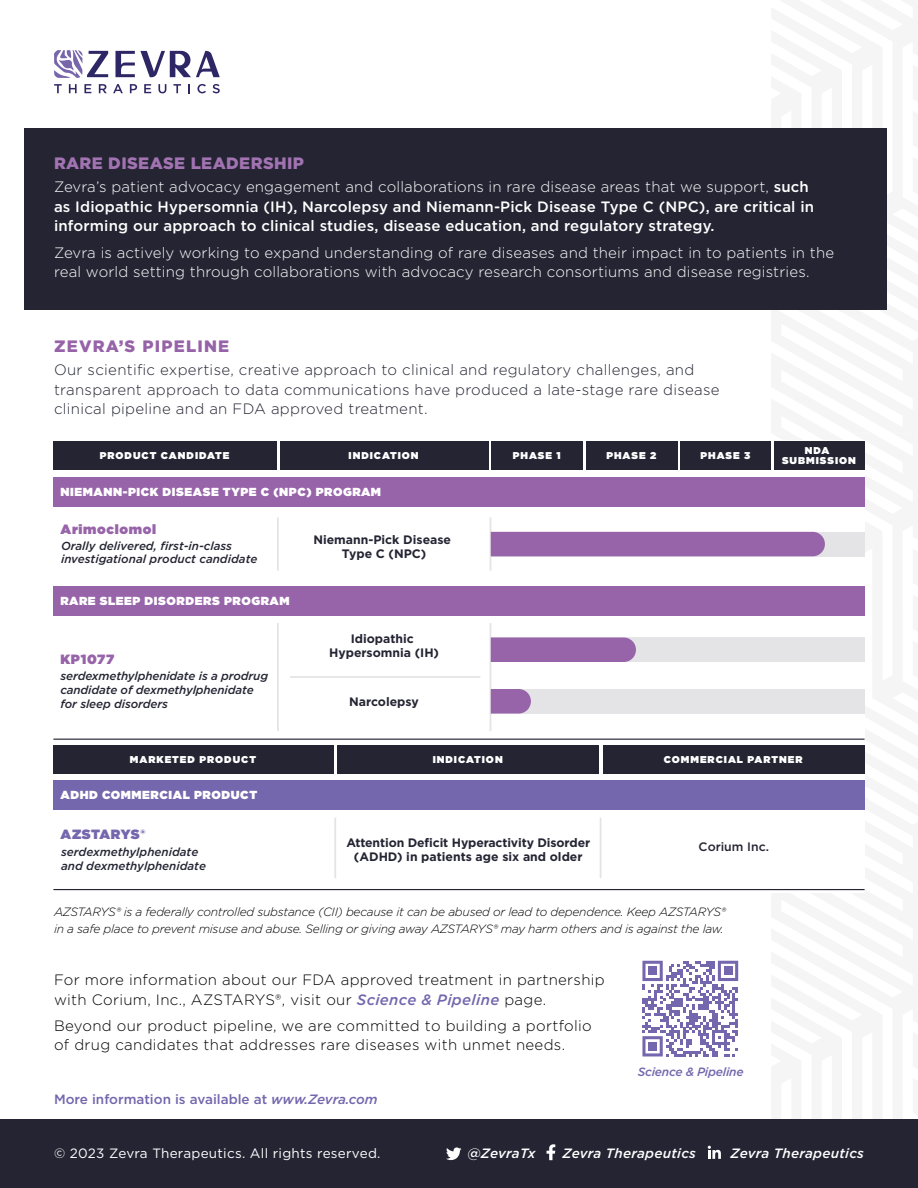
<style>
.page{position:relative;width:918px;height:1188px;background:#fff}
.page>*{position:absolute;margin:0;border:0;box-sizing:border-box;transform-origin:0 0}
.t1{font:900 16.5px "Gotham";letter-spacing:.025em;color:#a173b1}
.t2{font:900 16.5px "Gotham";letter-spacing:.075em;color:#9663a8}
.t3{font:500 15px/19.5px "Gotham";letter-spacing:.01em;color:#fff}
.t4{font:300 15px/19.5px "Gotham";letter-spacing:.02em;color:#000}
.t5{font:300 15px/19.5px "Gotham";letter-spacing:.02em;color:#242433}
.t6{font:300 15px/19.5px "Gotham";letter-spacing:.01em;color:#fff}
.t7{font:500 13.5px "Gotham";color:#7366ad}
.t8{font:13.5px "Gotham";letter-spacing:.02em;color:#fff}
.t9{font:italic 500 13.5px "Gotham";letter-spacing:.02em;color:#fff}
.t10{font:italic 500 13.5px "Gotham";color:#fff}
.t11{font:900 13.35px "Gotham";letter-spacing:.05em;color:#9763a9}
.t12{font:900 13.35px "Gotham";letter-spacing:.025em;color:#7567ad}
.t13{font:700 12.3px/14px "Gotham";color:#242433;text-align:center}
.t14{font:500 12.3px "Gotham";color:#242433}
.t15{font:italic 300 12px/16.5px "Gotham";letter-spacing:-.02em;color:#000}
.t16{font:italic 500 12px "Gotham";letter-spacing:-.02em;color:#7366ad}
.t17{font:italic 500 11.7px/14px "Gotham";color:#242433}
.t18{font:900 11.7px "Gotham";letter-spacing:.05em;color:#fff}
.t19{font:900 9.9px/9.3px "Gotham";letter-spacing:.1em;color:#fff;text-align:center}
.s1{font-weight:300}
.s2{font-weight:500;font-style:italic;color:#7366ad}
.s3{font-style:italic}
</style>
<div class="page">
<div style="left:24px;top:128px;width:863px;height:182px;background:#242433"></div>
<div style="left:490px;top:532px;width:375px;height:24px;background:#e4e3e5"></div>
<div style="left:490px;top:638px;width:375px;height:24px;background:#e4e3e5"></div>
<div style="left:53px;top:477px;width:812px;height:29px;background:#9763a9"></div>
<hr style="left:277px;top:518px;width:2px;height:53px;background:#e4e3e5">
<hr style="left:490px;top:518px;width:1px;height:53px;background:#e4e3e5">
<hr style="left:490px;top:623px;width:1px;height:108px;background:#e4e3e5">
<hr style="left:290px;top:676px;width:190px;height:2px;background:#e4e3e5">
<div style="left:53px;top:586px;width:812px;height:30px;background:#9763a9"></div>
<hr style="left:53px;top:739px;width:812px;height:1px;background:#242433">
<hr style="left:277px;top:623px;width:2px;height:108px;background:#e4e3e5">
<div style="left:53px;top:441px;width:224px;height:28px;background:#242433"></div>
<svg style="left:491px;top:518px;width:351px;height:52px"></svg>
<div style="left:491px;top:638px;width:145px;height:24px;background:#9763a9"></div>
<div style="left:490px;top:689px;width:375px;height:25px;background:#e4e3e5"></div>
<svg style="left:491px;top:689px;width:40px;height:25px"></svg>
<div style="left:491px;top:441px;width:92px;height:28px;background:#242433"></div>
<div style="left:586px;top:441px;width:92px;height:28px;background:#242433"></div>
<div style="left:681px;top:441px;width:90px;height:28px;background:#242433"></div>
<div style="left:774px;top:441px;width:91px;height:28px;background:#242433"></div>
<div style="left:280px;top:441px;width:208px;height:28px;background:#242433"></div>
<div style="left:53px;top:781px;width:812px;height:29px;background:#7567ad"></div>
<hr style="left:53px;top:889px;width:812px;height:1px;background:#242433">
<hr style="left:334px;top:818px;width:2px;height:60px;background:#e4e3e5">
<hr style="left:600px;top:818px;width:1px;height:60px;background:#e4e3e5">
<div style="left:53px;top:745px;width:281px;height:29px;background:#242433"></div>
<div style="left:337px;top:745px;width:262px;height:29px;background:#242433"></div>
<div style="left:603px;top:745px;width:262px;height:29px;background:#242433"></div>
<svg style="left:54px;top:84px;width:8px;height:9px"></svg>
<svg style="left:69px;top:84px;width:8px;height:9px"></svg>
<svg style="left:84px;top:84px;width:7px;height:9px"></svg>
<svg style="left:99px;top:84px;width:8px;height:9px"></svg>
<svg style="left:113px;top:84px;width:10px;height:9px"></svg>
<svg style="left:130px;top:84px;width:7px;height:9px"></svg>
<svg style="left:144px;top:84px;width:7px;height:9px"></svg>
<svg style="left:158px;top:84px;width:8px;height:9px"></svg>
<svg style="left:173px;top:84px;width:8px;height:9px"></svg>
<svg style="left:188px;top:84px;width:2px;height:9px"></svg>
<svg style="left:197px;top:84px;width:9px;height:9px"></svg>
<svg style="left:213px;top:84px;width:7px;height:9px"></svg>
<svg style="left:115px;top:51px;width:105px;height:26px"></svg>
<svg style="left:54px;top:50px;width:54px;height:28px"></svg>
<div style="left:0;top:1119px;width:918px;height:69px;background:#242433"></div>
<svg style="left:547px;top:1144px;width:8px;height:16px"></svg>
<svg style="left:446px;top:1147px;width:15px;height:14px"></svg>
<svg style="left:708px;top:1146px;width:13px;height:13px"></svg>
<svg style="left:642px;top:961px;width:96px;height:95px"></svg>
<div style="left:648px;top:967px;width:9px;height:8px;background:#7567ad"></div>
<div style="left:724px;top:967px;width:8px;height:8px;background:#7567ad"></div>
<div style="left:648px;top:1042px;width:9px;height:9px;background:#7567ad"></div>
<p class="t1" style="left:54px;top:152px;width:252px">RARE DISEASE LEADERSHIP</p>
<p class="t3" style="left:54px;top:177px;width:762px"><span class="s1">Zevra’s patient advocacy engagement and collaborations in rare disease areas that we support,</span> such as Idiopathic Hypersomnia (IH), Narcolepsy and Niemann-Pick Disease Type C (NPC), are critical in informing our approach to clinical studies, disease education, and regulatory strategy.</p>
<p class="t6" style="left:54px;top:242px;width:782px">Zevra is actively working to expand understanding of rare diseases and their impact in to patients in the real world setting through collaborations with advocacy research consortiums and disease registries.</p>
<p class="t2" style="left:54px;top:335px;width:177px">ZEVRA’S PIPELINE</p>
<p class="t5" style="left:54px;top:360px;width:667px">Our scientific expertise, creative approach to clinical and regulatory challenges, and transparent approach to data communications have produced a late-stage rare disease clinical pipeline and an FDA approved treatment.</p>
<p class="t19" style="left:100px;top:451px;width:131px">PRODUCT CANDIDATE</p>
<p class="t19" style="left:349px;top:451px;width:72px">INDICATION</p>
<p class="t19" style="left:513px;top:451px;width:50px">PHASE 1</p>
<p class="t19" style="left:606px;top:451px;width:52px">PHASE 2</p>
<p class="t19" style="left:700px;top:451px;width:51px">PHASE 3</p>
<p class="t19" style="left:782px;top:446px;width:75px">NDA<br>SUBMISSION</p>
<p class="t18" style="left:61px;top:483px;width:322px">NIEMANN-PICK DISEASE TYPE C (NPC) PROGRAM</p>
<p class="t11" style="left:61px;top:520px;width:97px">Arimoclomol</p>
<p class="t17" style="left:61px;top:540px;width:198px;line-height:12.9px">Orally delivered, first-in-class investigational product candidate</p>
<p class="t13" style="left:313px;top:533px;width:139px">Niemann-Pick Disease<br>Type C (NPC)</p>
<p class="t18" style="left:61px;top:592px;width:231px">RARE SLEEP DISORDERS PROGRAM</p>
<p class="t11" style="left:61px;top:650px;width:55px">KP1077</p>
<p class="t17" style="left:61px;top:669px;width:209px">serdexmethylphenidate is a prodrug candidate of dexmethylphenidate for sleep disorders</p>
<p class="t13" style="left:329px;top:632px;width:112px">Idiopathic<br>Hypersomnia (IH)</p>
<p class="t13" style="left:349px;top:694px;width:71px">Narcolepsy</p>
<p class="t19" style="left:130px;top:755px;width:128px">MARKETED PRODUCT</p>
<p class="t19" style="left:433px;top:755px;width:72px">INDICATION</p>
<p class="t19" style="left:664px;top:755px;width:140px">COMMERCIAL PARTNER</p>
<p class="t18" style="left:61px;top:787px;width:198px">ADHD COMMERCIAL PRODUCT</p>
<p class="t12" style="left:61px;top:825px;width:86px">AZSTARYS®</p>
<p class="t17" style="left:61px;top:845px;width:147px">serdexmethylphenidate and dexmethylphenidate</p>
<p class="t13" style="left:346px;top:836px;width:245px">Attention Deficit Hyperactivity Disorder (ADHD) in patients age six and older</p>
<p class="t14" style="left:699px;top:839px;width:72px">Corium Inc.</p>
<p class="t15" style="left:54px;top:904px;width:673px">AZSTARYS® is a federally controlled substance (CII) because it can be abused or lead to dependence. Keep AZSTARYS® in a safe place to prevent misuse and abuse. Selling or giving away AZSTARYS® may harm others and is against the law.</p>
<p class="t4" style="left:54px;top:970px;width:552px">For more information about our FDA approved treatment in partnership with Corium, Inc., AZSTARYS®, visit our <span class="s2">Science &amp; Pipeline</span> page.</p>
<p class="t4" style="left:54px;top:1016px;width:539px">Beyond our product pipeline, we are committed to building a portfolio of drug candidates that addresses rare diseases with unmet needs.</p>
<p class="t7" style="left:54px;top:1090px;width:325px">More information is available at <span class="s3">www.Zevra.com</span></p>
<p class="t16" style="left:638px;top:1064px;width:107px">Science &amp; Pipeline</p>
<p class="t8" style="left:54px;top:1144px;width:328px">© 2023 Zevra Therapeutics. All rights reserved.</p>
<p class="t10" style="left:467px;top:1144px;width:70px">@ZevraTx</p>
<p class="t9" style="left:563px;top:1144px;width:135px">Zevra Therapeutics</p>
<p class="t9" style="left:731px;top:1144px;width:135px">Zevra Therapeutics</p>
</div>
